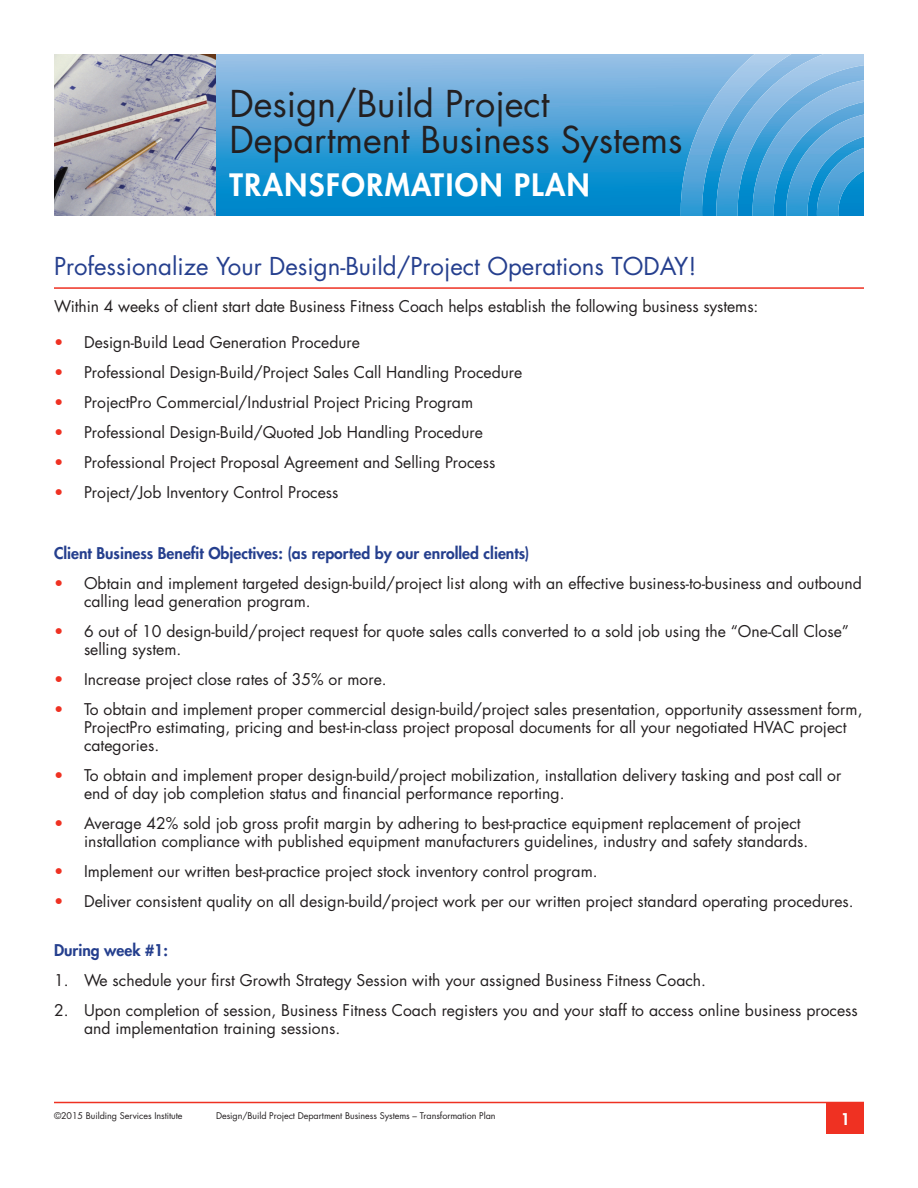
<style>
.page{position:relative;width:918px;height:1188px;background:#fff}
.page>*{position:absolute;margin:0;border:0;box-sizing:border-box;transform-origin:0 0}
.t1{font:36px/36px "Futura";color:#231f20}
.t2{font:800 30px "Futura";letter-spacing:.05em;color:#fff}
.t3{font:24px "Futura";color:#253f8e}
.t4{font:15.75px/18px "Futura";color:#231f20}
.t5{font:800 15.75px "Futura";color:#253f8e}
.t6{font:800 15.75px "Futura";color:#fff}
.t7{font:9px "Futura";letter-spacing:-.005em;color:#231f20}
.s1{color:#ef3122}
</style>
<div class="page">
<svg style="left:216px;top:54px;width:465px;height:162px;background:#42a0d7"></svg>
<svg style="left:681px;top:54px;width:183px;height:162px;background:#5eaadb"></svg>
<hr style="left:54px;top:1102px;width:810px;height:1px;background:#ef3122">
<div style="left:826px;top:1102px;width:38px;height:32px;background:#ef3122"></div>
<hr style="left:54px;top:287px;width:810px;height:2px;background:#ef3122">
<img style="left:54px;top:54px;width:162px;height:162px">
<h1 class="t1" style="left:230px;top:85px;width:455px">Design/Build Project<br>Department Business Systems</h1>
<h2 class="t2" style="left:230px;top:165px;width:339px">TRANSFORMATION Plan</h2>
<h3 class="t3" style="left:54px;top:250px;width:644px">Professionalize Your Design-Build/Project Operations TODAY!</h3>
<p class="t4" style="left:54px;top:297px;width:706px">Within 4 weeks of client start date Business Fitness Coach helps establish the following business systems:</p>
<p class="t4" style="left:54px;top:333px;width:307px"><span class="s1">•</span> Design-Build Lead Generation Procedure</p>
<p class="t4" style="left:54px;top:363px;width:470px"><span class="s1">•</span> Professional Design-Build/Project Sales Call Handling Procedure</p>
<p class="t4" style="left:54px;top:393px;width:421px"><span class="s1">•</span> ProjectPro Commercial/Industrial Project Pricing Program</p>
<p class="t4" style="left:54px;top:423px;width:430px"><span class="s1">•</span> Professional Design-Build/Quoted Job Handling Procedure</p>
<p class="t4" style="left:54px;top:453px;width:443px"><span class="s1">•</span> Professional Project Proposal Agreement and Selling Process</p>
<p class="t4" style="left:54px;top:483px;width:286px"><span class="s1">•</span> Project/Job Inventory Control Process</p>
<p class="t5" style="left:54px;top:543px;width:477px">Client Business Benefit Objectives: (as reported by our enrolled clients)</p>
<p class="t4" style="left:84px;top:574px;width:779px;text-indent:-30px"><span class="s1">•</span> Obtain and implement targeted design-build/project list along with an effective business-to-business and outbound calling lead generation program.</p>
<p class="t4" style="left:84px;top:622px;width:767px;text-indent:-30px"><span class="s1">•</span> 6 out of 10 design-build/project request for quote sales calls converted to a sold job using the “One-Call Close” selling system.</p>
<p class="t4" style="left:54px;top:670px;width:334px"><span class="s1">•</span> Increase project close rates of 35% or more.</p>
<p class="t4" style="left:84px;top:700px;width:780px;text-indent:-30px"><span class="s1">•</span> To obtain and implement proper commercial design-build/project sales presentation, opportunity assessment form,<br>ProjectPro estimating, pricing and best-in-class project proposal documents for all your negotiated HVAC project categories.</p>
<p class="t4" style="left:84px;top:766px;width:759px;text-indent:-30px"><span class="s1">•</span> To obtain and implement proper design-build/project mobilization, installation delivery tasking and post call or end of day job completion status and financial performance reporting.</p>
<p class="t4" style="left:84px;top:814px;width:726px;text-indent:-30px"><span class="s1">•</span> Average 42% sold job gross profit margin by adhering to best-practice equipment replacement of project installation compliance with published equipment manufacturers guidelines, industry and safety standards.</p>
<p class="t4" style="left:54px;top:862px;width:545px"><span class="s1">•</span> Implement our written best-practice project stock inventory control program.</p>
<p class="t4" style="left:54px;top:892px;width:801px"><span class="s1">•</span> Deliver consistent quality on all design-build/project work per our written project standard operating procedures.</p>
<p class="t5" style="left:54px;top:939px;width:115px">During week #1:</p>
<p class="t4" style="left:54px;top:971px;width:654px">1. We schedule your first Growth Strategy Session with your assigned Business Fitness Coach.</p>
<p class="t4" style="left:84px;top:1001px;width:775px;text-indent:-30px">2. Upon completion of session, Business Fitness Coach registers you and your staff to access online business process and implementation training sessions.</p>
<p class="t7" style="left:54px;top:1109px;width:130px">©2015 Building Services Institute</p>
<p class="t7" style="left:216px;top:1109px;width:281px">Design/Build Project Department Business Systems – Transformation Plan</p>
<p class="t6" style="left:841px;top:1108px;width:11px">1</p>
</div>
